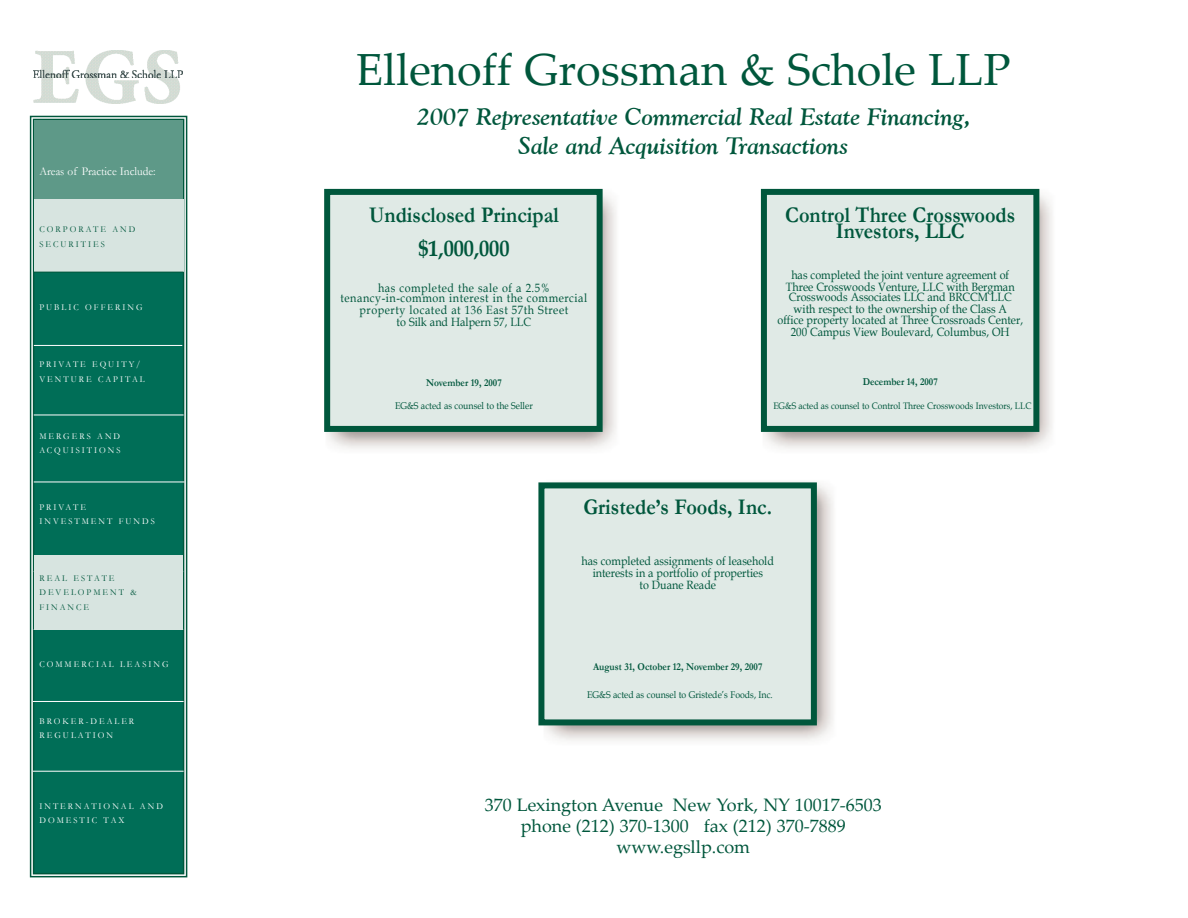
<style>
.page{position:relative;width:1188px;height:918px;background:#fff}
.page>*{position:absolute;margin:0;border:0;box-sizing:border-box;transform-origin:0 0}
.t1{font:45px "Palatino Linotype";color:#00573c}
.t2{font:italic 700 24px/28.8px "Goudy Old Style BT";color:#00573c}
.t3{font:700 22.5px/16.5px "Garamond";color:#00573c;text-align:center;scale:.9 1}
.t4{font:700 22.5px "Book Antiqua";color:#00573c;scale:.9 1}
.t5{font:18px/21px "Palatino Linotype";color:#00573c;text-align:center}
.t6{font:12px/12px "Book Antiqua";color:#00573c;text-align:center;scale:.9 1}
.t7{font:12px/10.5px "Book Antiqua";letter-spacing:.05em;color:#00573c;text-align:center;scale:.9 1}
.t8{font:12px "Garamond";color:#fff;scale:.95 1}
.t9{font:700 10.5px "Garamond";color:#00573c;scale:.9 1}
.t10{font:9.75px "Book Antiqua";color:#00573c;scale:.9 1}
.t11{font:9.45px "Book Antiqua";color:#00573c;scale:.9 1}
.t12{font:9px/14.2px "Garamond";letter-spacing:.235em;color:#fff;scale:.95 1}
.t13{font:9px/14.2px "Garamond";letter-spacing:.235em;color:#00573c;scale:.95 1}
</style>
<div class="page">
<div style="left:34px;top:119px;width:150px;height:755px;background:#006e57"></div>
<div style="left:30px;top:116px;width:157px;height:761px;border:2px solid #00573c"></div>
<div style="left:33px;top:119px;width:151px;height:755px;border:2px solid #00573c"></div>
<div style="left:34px;top:199px;width:149px;height:73px;background:#d7e4e0"></div>
<img style="left:538px;top:481px;width:295px;height:260px">
<img style="left:760px;top:188px;width:292px;height:261px">
<div style="left:327px;top:192px;width:273px;height:237px;background:#e0eae6"></div>
<div style="left:324px;top:189px;width:279px;height:243px;border:6px solid #00573c"></div>
<div style="left:764px;top:192px;width:272px;height:237px;background:#e0eae6"></div>
<div style="left:761px;top:189px;width:278px;height:243px;border:6px solid #00573c"></div>
<div style="left:541px;top:485px;width:273px;height:237px;background:#e0eae6"></div>
<div style="left:538px;top:482px;width:279px;height:243px;border:6px solid #00573c"></div>
<div style="left:34px;top:120px;width:149px;height:79px;background:#5e9988"></div>
<hr style="left:34px;top:415px;width:150px;height:1px;background:#fff">
<hr style="left:33px;top:701px;width:151px;height:1px;background:#fff">
<hr style="left:33px;top:771px;width:151px;height:1px;background:#fff">
<div style="left:34px;top:556px;width:149px;height:74px;background:#d7e4e0"></div>
<hr style="left:34px;top:272px;width:150px;height:1px;background:#00573c">
<hr style="left:34px;top:345px;width:148px;height:1px;background:#fff">
<img style="left:34px;top:51px;width:149px;height:28px">
<img style="left:34px;top:79px;width:146px;height:25px">
<hr style="left:34px;top:482px;width:150px;height:1px;background:#fff">
<p class="t8" style="left:39px;top:165px;width:124px">Areas of Practice Include:</p>
<p class="t13" style="left:39px;top:223px;width:103px">CORPORATE AND<br>SECURITIES</p>
<p class="t12" style="left:39px;top:301px;width:110px">PUBLIC OFFERING</p>
<p class="t12" style="left:39px;top:358px;width:112px">PRIVATE EQUITY/<br>VENTURE CAPITAL</p>
<p class="t12" style="left:39px;top:429px;width:87px">MERGERS AND<br>ACQUISITIONS</p>
<p class="t12" style="left:39px;top:500px;width:123px">PRIVATE<br>INVESTMENT FUNDS</p>
<p class="t13" style="left:39px;top:571px;width:104px">REAL ESTATE<br>DEVELOPMENT &amp;<br>FINANCE</p>
<p class="t12" style="left:39px;top:657px;width:138px">COMMERCIAL LEASING</p>
<p class="t12" style="left:39px;top:714px;width:101px">BROKER-DEALER<br>REGULATION</p>
<p class="t12" style="left:39px;top:799px;width:132px">INTERNATIONAL AND<br>DOMESTIC TAX</p>
<h1 class="t1" style="left:356px;top:52px;width:656px">Ellenoff Grossman &amp; Schole LLP</h1>
<h2 class="t2" style="left:518px;top:102px;width:454px;text-indent:-101px">2007 Representative Commercial Real Estate Financing,<br>Sale and Acquisition Transactions</h2>
<h3 class="t3" style="left:369px;top:207px;width:212px">Undisclosed Principal</h3>
<h3 class="t4" style="left:418px;top:235px;width:103px">$1,000,000</h3>
<p class="t7" style="left:341px;top:282px;width:276px">has completed the sale of a 2.5% tenancy-in-common interest in the commercial</p>
<p class="t7" style="left:360px;top:304px;width:233px;line-height:12px">property located at 136 East 57th Street to Silk and Halpern 57, LLC</p>
<p class="t9" style="left:426px;top:377px;width:86px">November 19, 2007</p>
<p class="t10" style="left:395px;top:400px;width:155px">EG&amp;S acted as counsel to the Seller</p>
<h3 class="t3" style="left:785px;top:207px;width:257px">Control Three Crosswoods<br>Investors, LLC</h3>
<p class="t6" style="left:786px;top:269px;width:256px">has completed the joint venture agreement of<br>Three Crosswoods Venture, LLC with Bergman</p>
<p class="t6" style="left:789px;top:292px;width:249px">Crosswoods Associates LLC and BRCCM LLC with respect to the ownership of the Class A</p>
<p class="t6" style="left:777px;top:314px;width:274px">office property located at Three Crossroads Center,<br>200 Campus View Boulevard, Columbus, OH</p>
<p class="t9" style="left:863px;top:376px;width:85px">December 14, 2007</p>
<p class="t11" style="left:773px;top:401px;width:288px">EG&amp;S acted as counsel to Control Three Crosswoods Investors, LLC</p>
<h3 class="t3" style="left:583px;top:499px;width:211px">Gristede’s Foods, Inc.</h3>
<p class="t6" style="left:582px;top:555px;width:215px">has completed assignments of leasehold interests in a portfolio of properties<br>to Duane Reade</p>
<p class="t9" style="left:593px;top:661px;width:190px">August 31, October 12, November 29, 2007</p>
<p class="t10" style="left:587px;top:689px;width:208px">EG&amp;S acted as counsel to Gristede’s Foods, Inc.</p>
<h3 class="t5" style="left:485px;top:796px;width:399px">370 Lexington Avenue New York, NY 10017-6503 phone (212) 370-1300 fax (212) 370-7889 www.egsllp.com</h3>
</div>
